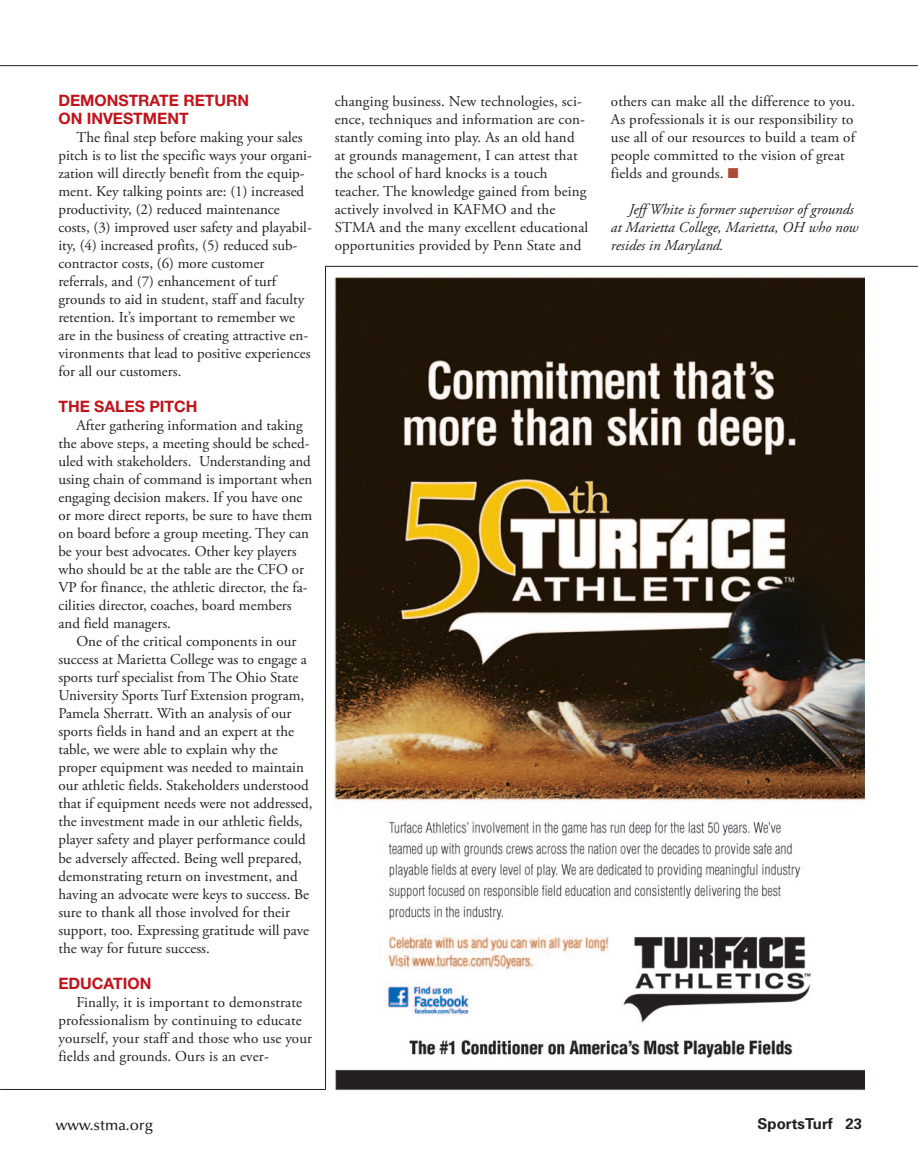
<style>
.page{position:relative;width:918px;height:1175px;background:#fff}
.page>*{position:absolute;margin:0;border:0;box-sizing:border-box;transform-origin:0 0}
.t1{font:700 15.75px/18px "Helvetica Neue";color:#c2121a}
.t2{font:15px/18px "Adobe Garamond Pro";color:#231f20}
.t3{font:italic 15px/18px "Adobe Garamond Pro";color:#231f20}
.t4{font:500 15px "Optima";color:#231f20}
.t5{font:700 15px "Univers";color:#231f20}
.s1{color:#ae4b36}
</style>
<div class="page">
<hr style="left:0;top:65px;width:918px;height:1px;background:#231f20">
<hr style="left:0;top:1089px;width:326px;height:1px;background:#231f20">
<hr style="left:326px;top:266px;width:592px;height:1px;background:#231f20">
<hr style="left:325px;top:266px;width:1px;height:823px;background:#231f20">
<img style="left:334px;top:278px;width:531px;height:813px">
<p class="t1" style="left:58px;top:91px;width:192px">DEMONSTRATE RETURN<br>ON INVESTMENT</p>
<p class="t2" style="left:58px;top:130px;width:255px;text-indent:18px">The final step before making your sales pitch is to list the specific ways your organi&shy;zation will directly benefit from the equip&shy;ment. Key talking points are: (1) increased productivity, (2) reduced maintenance costs, (3) improved user safety and playabil&shy;ity, (4) increased profits, (5) reduced sub&shy;contractor costs, (6) more customer referrals, and (7) enhancement of turf grounds to aid in student, staff and faculty retention. It’s important to remember we are in the business of creating attractive en&shy;vironments that lead to positive experiences for all our customers.</p>
<p class="t1" style="left:58px;top:397px;width:140px">THE SALES PITCH</p>
<p class="t2" style="left:58px;top:418px;width:256px;text-indent:18px">After gathering information and taking the above steps, a meeting should be sched&shy;uled with stakeholders. Understanding and using chain of command is important when engaging decision makers. If you have one or more direct reports, be sure to have them on board before a group meeting. They can be your best advocates. Other key players who should be at the table are the CFO or VP for finance, the athletic director, the fa&shy;cilities director, coaches, board members and field managers.</p>
<p class="t2" style="left:58px;top:634px;width:256px;text-indent:18px">One of the critical components in our success at Marietta College was to engage a sports turf specialist from The Ohio State University Sports Turf Extension program, Pamela Sherratt. With an analysis of our sports fields in hand and an expert at the table, we were able to explain why the proper equipment was needed to maintain our athletic fields. Stakeholders understood that if equipment needs were not addressed, the investment made in our athletic fields, player safety and player performance could be adversely affected. Being well prepared, demonstrating return on investment, and having an advocate were keys to success. Be sure to thank all those involved for their support, too. Expressing gratitude will pave the way for future success.</p>
<p class="t1" style="left:58px;top:973px;width:94px">EDUCATION</p>
<p class="t2" style="left:58px;top:994px;width:255px;text-indent:18px">Finally, it is important to demonstrate professionalism by continuing to educate yourself, your staff and those who use your fields and grounds. Ours is an ever-</p>
<p class="t2" style="left:335px;top:93px;width:255px">changing business. New technologies, sci&shy;ence, techniques and information are con&shy;stantly coming into play. As an old hand at grounds management, I can attest that the school of hard knocks is a touch teacher. The knowledge gained from being actively involved in KAFMO and the STMA and the many excellent educational opportunities provided by Penn State and</p>
<p class="t2" style="left:611px;top:93px;width:246px">others can make all the difference to you.<br>As professionals it is our responsibility to use all of our resources to build a team of people committed to the vision of great fields and grounds. <span class="s1">■</span></p>
<p class="t3" style="left:611px;top:201px;width:249px;text-indent:18px">Jeff White is former supervisor of grounds at Marietta College, Marietta, OH who now resides in Maryland.</p>
<p class="t4" style="left:56px;top:1116px;width:99px">www.stma.org</p>
<p class="t5" style="left:758px;top:1114px;width:106px">SportsTurf 23</p>
</div>
